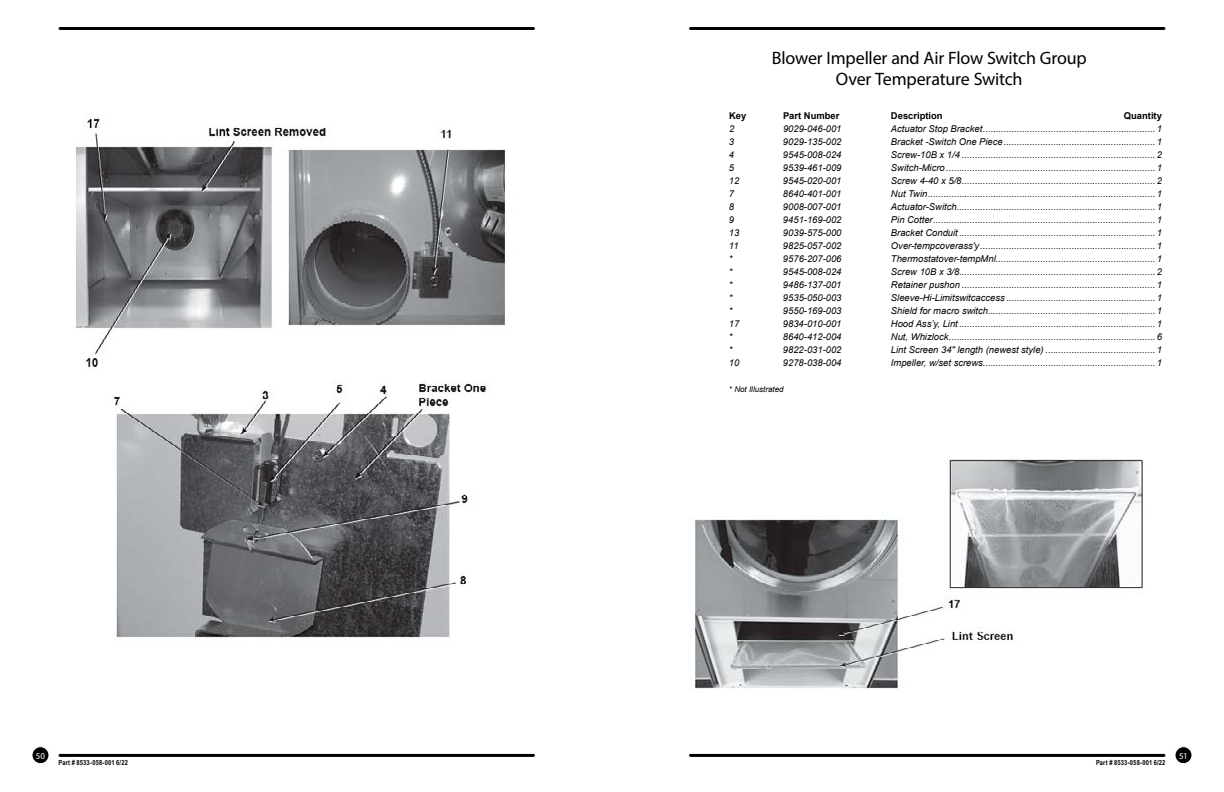
<style>
.page{position:relative;width:1224px;height:792px;background:#fff}
.page>*{position:absolute;margin:0;border:0;box-sizing:border-box;transform-origin:0 0}
.t1{font:18px/21.6px "Myriad Pro";letter-spacing:-.01em;color:#000;text-align:center}
.t2{font:italic 9.4px "Arial";color:#000}
.t3{font:700 9.4px "Arial";color:#000}
.t4{font:9px "Myriad Pro";color:#fff}
.t5{font:italic 8px "Arial";color:#000}
.t6{font:700 7px "Arial Narrow";letter-spacing:.025em;color:#000}
</style>
<div class="page">
<hr style="left:60px;top:27px;width:474px;height:3px;background:#000">
<hr style="left:60px;top:754px;width:474px;height:3px;background:#000">
<hr style="left:690px;top:27px;width:474px;height:3px;background:#000">
<hr style="left:690px;top:754px;width:474px;height:3px;background:#000">
<div style="left:32px;top:747px;width:17px;height:17px;background:#000;border-radius:50%"></div>
<div style="left:32px;top:746px;width:18px;height:18px;border:1px solid #fff;border-radius:50%"></div>
<div style="left:1175px;top:747px;width:17px;height:17px;background:#000;border-radius:50%"></div>
<div style="left:1174px;top:746px;width:18px;height:18px;border:1px solid #fff;border-radius:50%"></div>
<img style="left:75px;top:116px;width:432px;height:523px">
<img style="left:689px;top:459px;width:455px;height:232px">
<h1 class="t1" style="left:772px;top:46px;width:316px">Blower Impeller and Air Flow Switch Group<br>Over Temperature Switch</h1>
<p class="t3" style="left:729px;top:109px;width:19px">Key</p>
<p class="t3" style="left:783px;top:109px;width:58px">Part Number</p>
<p class="t3" style="left:891px;top:109px;width:53px">Description</p>
<p class="t3" style="left:1124px;top:109px;width:40px">Quantity</p>
<p class="t2" style="left:729px;top:122px;width:7px">2</p>
<p class="t2" style="left:783px;top:122px;width:60px">9029-046-001</p>
<p class="t2" style="left:891px;top:122px;width:272px">Actuator Stop Bracket.................................................................. 1</p>
<p class="t2" style="left:729px;top:135px;width:7px">3</p>
<p class="t2" style="left:783px;top:135px;width:60px">9029-135-002</p>
<p class="t2" style="left:891px;top:135px;width:273px">Bracket -Switch One Piece.......................................................... 1</p>
<p class="t2" style="left:729px;top:148px;width:7px">4</p>
<p class="t2" style="left:783px;top:148px;width:60px">9545-008-024</p>
<p class="t2" style="left:891px;top:148px;width:273px">Screw-10B x 1/4 .......................................................................... 2</p>
<p class="t2" style="left:729px;top:161px;width:7px">5</p>
<p class="t2" style="left:783px;top:161px;width:60px">9539-461-009</p>
<p class="t2" style="left:891px;top:161px;width:273px">Switch-Micro ................................................................................ 1</p>
<p class="t2" style="left:729px;top:174px;width:12px">12</p>
<p class="t2" style="left:783px;top:174px;width:60px">9545-020-001</p>
<p class="t2" style="left:891px;top:174px;width:273px">Screw 4-40 x 5/8.......................................................................... 2</p>
<p class="t2" style="left:729px;top:187px;width:7px">7</p>
<p class="t2" style="left:783px;top:187px;width:60px">8640-401-001</p>
<p class="t2" style="left:891px;top:187px;width:273px">Nut Twin....................................................................................... 1</p>
<p class="t2" style="left:729px;top:200px;width:7px">8</p>
<p class="t2" style="left:783px;top:200px;width:60px">9008-007-001</p>
<p class="t2" style="left:891px;top:200px;width:273px">Actuator-Switch............................................................................ 1</p>
<p class="t2" style="left:729px;top:213px;width:7px">9</p>
<p class="t2" style="left:783px;top:213px;width:60px">9451-169-002</p>
<p class="t2" style="left:891px;top:213px;width:273px">Pin Cotter..................................................................................... 1</p>
<p class="t2" style="left:729px;top:226px;width:12px">13</p>
<p class="t2" style="left:783px;top:226px;width:60px">9039-575-000</p>
<p class="t2" style="left:891px;top:226px;width:273px">Bracket Conduit ........................................................................... 1</p>
<p class="t2" style="left:729px;top:239px;width:11px">11</p>
<p class="t2" style="left:783px;top:239px;width:60px">9825-057-002</p>
<p class="t2" style="left:891px;top:239px;width:273px">Over-tempcoverass'y................................................................... 1</p>
<p class="t2" style="left:729px;top:252px;width:5px">*</p>
<p class="t2" style="left:783px;top:252px;width:60px">9576-207-006</p>
<p class="t2" style="left:891px;top:252px;width:273px">Thermostatover-tempMnl............................................................. 1</p>
<p class="t2" style="left:729px;top:265px;width:5px">*</p>
<p class="t2" style="left:783px;top:265px;width:60px">9545-008-024</p>
<p class="t2" style="left:891px;top:265px;width:273px">Screw 10B x 3/8........................................................................... 2</p>
<p class="t2" style="left:729px;top:278px;width:5px">*</p>
<p class="t2" style="left:783px;top:278px;width:60px">9486-137-001</p>
<p class="t2" style="left:891px;top:278px;width:273px">Retainer pushon .......................................................................... 1</p>
<p class="t2" style="left:729px;top:291px;width:5px">*</p>
<p class="t2" style="left:783px;top:291px;width:60px">9535-050-003</p>
<p class="t2" style="left:891px;top:291px;width:273px">Sleeve-Hi-Limitswitcaccess ......................................................... 1</p>
<p class="t2" style="left:729px;top:304px;width:5px">*</p>
<p class="t2" style="left:783px;top:304px;width:60px">9550-169-003</p>
<p class="t2" style="left:891px;top:304px;width:272px">Shield for macro switch................................................................ 1</p>
<p class="t2" style="left:729px;top:317px;width:12px">17</p>
<p class="t2" style="left:783px;top:317px;width:60px">9834-010-001</p>
<p class="t2" style="left:891px;top:317px;width:273px">Hood Ass’y, Lint ........................................................................... 1</p>
<p class="t2" style="left:729px;top:330px;width:5px">*</p>
<p class="t2" style="left:783px;top:330px;width:60px">8640-412-004</p>
<p class="t2" style="left:891px;top:330px;width:273px">Nut, Whizlock............................................................................... 6</p>
<p class="t2" style="left:729px;top:343px;width:5px">*</p>
<p class="t2" style="left:783px;top:343px;width:60px">9822-031-002</p>
<p class="t2" style="left:891px;top:343px;width:273px">Lint Screen 34" length (newest style) .......................................... 1</p>
<p class="t2" style="left:729px;top:356px;width:12px">10</p>
<p class="t2" style="left:783px;top:356px;width:60px">9278-038-004</p>
<p class="t2" style="left:891px;top:356px;width:272px">Impeller, w/set screws.................................................................. 1</p>
<p class="t5" style="left:729px;top:384px;width:56px">* Not Illustrated</p>
<p class="t4" style="left:36px;top:750px;width:11px">50</p>
<p class="t4" style="left:1179px;top:750px;width:10px">51</p>
<p class="t6" style="left:58px;top:757px;width:71px">Part # 8533-058-001 6/22</p>
<p class="t6" style="left:1096px;top:757px;width:71px">Part # 8533-058-001 6/22</p>
</div>
